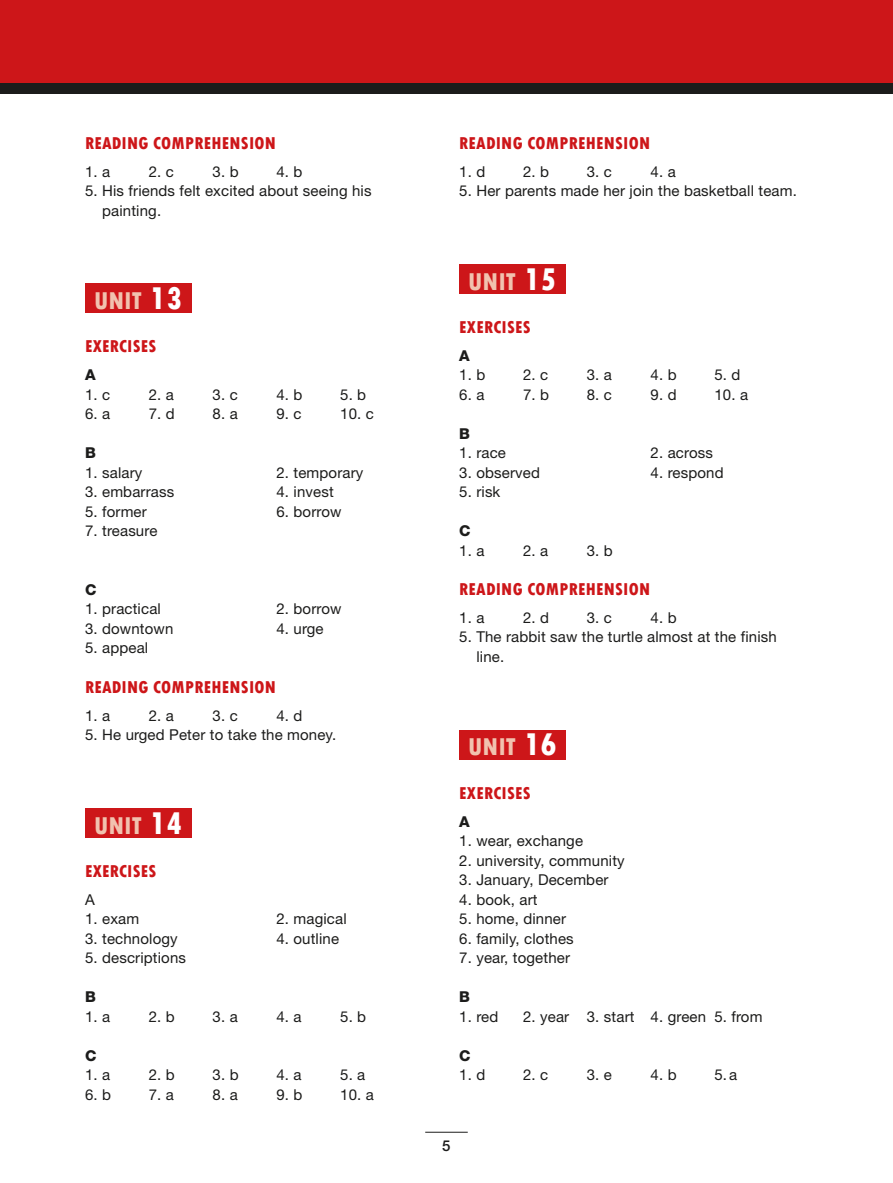
<style>
.page{position:relative;width:893px;height:1183px;background:#fff}
.page>*{position:absolute;margin:0;border:0;box-sizing:border-box;transform-origin:0 0}
.t1{font:800 condensed 25.5px "Tw Cen";color:#f1c2af}
.t2{font:800 condensed 18px "Tw Cen";letter-spacing:.01em;color:#cd1619}
.t3{font:15px/19.5px "Helvetica Neue";letter-spacing:.01em;color:#1c1c1b}
.t4{font:800 15px "Helvetica Neue";color:#1c1c1b}
.t5{font:500 15px "Helvetica Neue";color:#1c1c1b}
.s1{font-size:33px;color:#fff}
</style>
<div class="page">
<div style="left:85px;top:283px;width:106px;height:30px;background:#cd1619"></div>
<div style="left:85px;top:807px;width:106px;height:30px;background:#cd1619"></div>
<div style="left:459px;top:264px;width:107px;height:29px;background:#cd1619"></div>
<div style="left:459px;top:729px;width:107px;height:30px;background:#cd1619"></div>
<div style="left:0;top:0;width:893px;height:88px;background:#cd1619"></div>
<div style="left:0;top:83px;width:893px;height:11px;background:#1c1c1b"></div>
<hr style="left:425px;top:1131px;width:43px;height:1px;background:#1c1c1b">
<p class="t2" style="left:85px;top:132px;width:192px">READING COMPREHENSION</p>
<p class="t3" style="left:85px;top:161px;width:27px">1. a</p>
<p class="t3" style="left:149px;top:161px;width:27px">2. c</p>
<p class="t3" style="left:213px;top:161px;width:28px">3. b</p>
<p class="t3" style="left:276px;top:161px;width:28px">4. b</p>
<p class="t3" style="left:102px;top:181px;width:271px;text-indent:-17px">5. His friends felt excited about seeing his painting.</p>
<h1 class="t1" style="left:94px;top:286px;width:90px">UNIT <span class="s1">13</span></h1>
<p class="t2" style="left:85px;top:336px;width:51px">EXERCISES</p>
<p class="t4" style="left:85px;top:366px;width:12px">A</p>
<p class="t3" style="left:85px;top:384px;width:27px">1. c</p>
<p class="t3" style="left:149px;top:384px;width:27px">2. a</p>
<p class="t3" style="left:213px;top:384px;width:27px">3. c</p>
<p class="t3" style="left:276px;top:384px;width:28px">4. b</p>
<p class="t3" style="left:340px;top:384px;width:28px">5. b</p>
<p class="t3" style="left:85px;top:404px;width:27px">6. a</p>
<p class="t3" style="left:149px;top:404px;width:28px">7. d</p>
<p class="t3" style="left:213px;top:404px;width:27px">8. a</p>
<p class="t3" style="left:276px;top:404px;width:27px">9. c</p>
<p class="t3" style="left:340px;top:404px;width:35px">10. c</p>
<p class="t4" style="left:85px;top:444px;width:12px">B</p>
<p class="t3" style="left:85px;top:462px;width:59px">1. salary</p>
<p class="t3" style="left:276px;top:462px;width:88px">2. temporary</p>
<p class="t3" style="left:85px;top:482px;width:91px">3. embarrass</p>
<p class="t3" style="left:276px;top:482px;width:59px">4. invest</p>
<p class="t3" style="left:85px;top:501px;width:63px">5. former</p>
<p class="t3" style="left:276px;top:501px;width:67px">6. borrow</p>
<p class="t3" style="left:85px;top:521px;width:74px">7. treasure</p>
<p class="t4" style="left:85px;top:580px;width:13px">C</p>
<p class="t3" style="left:85px;top:599px;width:77px">1. practical</p>
<p class="t3" style="left:276px;top:599px;width:67px">2. borrow</p>
<p class="t3" style="left:85px;top:618px;width:90px">3. downtown</p>
<p class="t3" style="left:276px;top:618px;width:49px">4. urge</p>
<p class="t3" style="left:85px;top:638px;width:65px">5. appeal</p>
<p class="t2" style="left:85px;top:676px;width:192px">READING COMPREHENSION</p>
<p class="t3" style="left:85px;top:705px;width:27px">1. a</p>
<p class="t3" style="left:149px;top:705px;width:27px">2. a</p>
<p class="t3" style="left:213px;top:705px;width:27px">3. c</p>
<p class="t3" style="left:276px;top:705px;width:28px">4. d</p>
<p class="t3" style="left:85px;top:724px;width:253px">5. He urged Peter to take the money.</p>
<h1 class="t1" style="left:94px;top:810px;width:90px">UNIT <span class="s1">14</span></h1>
<p class="t2" style="left:85px;top:860px;width:51px">EXERCISES</p>
<p class="t3" style="left:85px;top:889px;width:11px">A</p>
<p class="t3" style="left:85px;top:908px;width:56px">1. exam</p>
<p class="t3" style="left:276px;top:908px;width:72px">2. magical</p>
<p class="t3" style="left:85px;top:928px;width:94px">3. technology</p>
<p class="t3" style="left:276px;top:928px;width:64px">4. outline</p>
<p class="t3" style="left:85px;top:947px;width:103px">5. descriptions</p>
<p class="t4" style="left:85px;top:987px;width:12px">B</p>
<p class="t3" style="left:85px;top:1006px;width:27px">1. a</p>
<p class="t3" style="left:149px;top:1006px;width:28px">2. b</p>
<p class="t3" style="left:213px;top:1006px;width:27px">3. a</p>
<p class="t3" style="left:276px;top:1006px;width:27px">4. a</p>
<p class="t3" style="left:340px;top:1006px;width:28px">5. b</p>
<p class="t4" style="left:85px;top:1046px;width:13px">C</p>
<p class="t3" style="left:85px;top:1064px;width:27px">1. a</p>
<p class="t3" style="left:149px;top:1064px;width:28px">2. b</p>
<p class="t3" style="left:213px;top:1064px;width:28px">3. b</p>
<p class="t3" style="left:276px;top:1064px;width:27px">4. a</p>
<p class="t3" style="left:340px;top:1064px;width:27px">5. a</p>
<p class="t3" style="left:85px;top:1084px;width:28px">6. b</p>
<p class="t3" style="left:149px;top:1084px;width:27px">7. a</p>
<p class="t3" style="left:213px;top:1084px;width:27px">8. a</p>
<p class="t3" style="left:276px;top:1084px;width:28px">9. b</p>
<p class="t3" style="left:340px;top:1084px;width:35px">10. a</p>
<p class="t2" style="left:459px;top:132px;width:192px">READING COMPREHENSION</p>
<p class="t3" style="left:459px;top:161px;width:28px">1. d</p>
<p class="t3" style="left:523px;top:161px;width:28px">2. b</p>
<p class="t3" style="left:587px;top:161px;width:27px">3. c</p>
<p class="t3" style="left:651px;top:161px;width:27px">4. a</p>
<p class="t3" style="left:459px;top:181px;width:339px">5. Her parents made her join the basketball team.</p>
<h1 class="t1" style="left:468px;top:266px;width:90px">UNIT <span class="s1">15</span></h1>
<p class="t2" style="left:459px;top:316px;width:51px">EXERCISES</p>
<p class="t4" style="left:459px;top:346px;width:12px">A</p>
<p class="t3" style="left:459px;top:365px;width:28px">1. b</p>
<p class="t3" style="left:523px;top:365px;width:27px">2. c</p>
<p class="t3" style="left:587px;top:365px;width:27px">3. a</p>
<p class="t3" style="left:651px;top:365px;width:28px">4. b</p>
<p class="t3" style="left:714px;top:365px;width:28px">5. d</p>
<p class="t3" style="left:459px;top:384px;width:27px">6. a</p>
<p class="t3" style="left:523px;top:384px;width:28px">7. b</p>
<p class="t3" style="left:587px;top:384px;width:27px">8. c</p>
<p class="t3" style="left:651px;top:384px;width:28px">9. d</p>
<p class="t3" style="left:714px;top:384px;width:35px">10. a</p>
<p class="t4" style="left:459px;top:424px;width:12px">B</p>
<p class="t3" style="left:459px;top:443px;width:48px">1. race</p>
<p class="t3" style="left:651px;top:443px;width:64px">2. across</p>
<p class="t3" style="left:459px;top:462px;width:82px">3. observed</p>
<p class="t3" style="left:651px;top:462px;width:75px">4. respond</p>
<p class="t3" style="left:459px;top:482px;width:43px">5. risk</p>
<p class="t4" style="left:459px;top:522px;width:13px">C</p>
<p class="t3" style="left:459px;top:540px;width:27px">1. a</p>
<p class="t3" style="left:523px;top:540px;width:27px">2. a</p>
<p class="t3" style="left:587px;top:540px;width:28px">3. b</p>
<p class="t2" style="left:459px;top:578px;width:192px">READING COMPREHENSION</p>
<p class="t3" style="left:459px;top:607px;width:27px">1. a</p>
<p class="t3" style="left:523px;top:607px;width:28px">2. d</p>
<p class="t3" style="left:587px;top:607px;width:27px">3. c</p>
<p class="t3" style="left:651px;top:607px;width:28px">4. b</p>
<p class="t3" style="left:476px;top:627px;width:302px;text-indent:-17px">5. The rabbit saw the turtle almost at the finish line.</p>
<h1 class="t1" style="left:468px;top:732px;width:90px">UNIT <span class="s1">16</span></h1>
<p class="t2" style="left:459px;top:782px;width:51px">EXERCISES</p>
<p class="t4" style="left:459px;top:812px;width:12px">A</p>
<p class="t3" style="left:459px;top:830px;width:125px">1. wear, exchange</p>
<p class="t3" style="left:459px;top:850px;width:167px">2. university, community</p>
<p class="t3" style="left:459px;top:869px;width:151px">3. January, December</p>
<p class="t3" style="left:459px;top:889px;width:80px">4. book, art</p>
<p class="t3" style="left:459px;top:908px;width:108px">5. home, dinner</p>
<p class="t3" style="left:459px;top:928px;width:116px">6. family, clothes</p>
<p class="t3" style="left:459px;top:947px;width:112px">7. year, together</p>
<p class="t4" style="left:459px;top:987px;width:12px">B</p>
<p class="t3" style="left:459px;top:1006px;width:41px">1. red</p>
<p class="t3" style="left:523px;top:1006px;width:241px">2. year 3. start 4. green 5. from</p>
<p class="t4" style="left:459px;top:1046px;width:13px">C</p>
<p class="t3" style="left:459px;top:1064px;width:28px">1. d</p>
<p class="t3" style="left:523px;top:1064px;width:27px">2. c</p>
<p class="t3" style="left:587px;top:1064px;width:27px">3. e</p>
<p class="t3" style="left:651px;top:1064px;width:28px">4. b</p>
<p class="t3" style="left:714px;top:1064px;width:24px">5.a</p>
<p class="t5" style="left:442px;top:1135px;width:10px">5</p>
</div>
